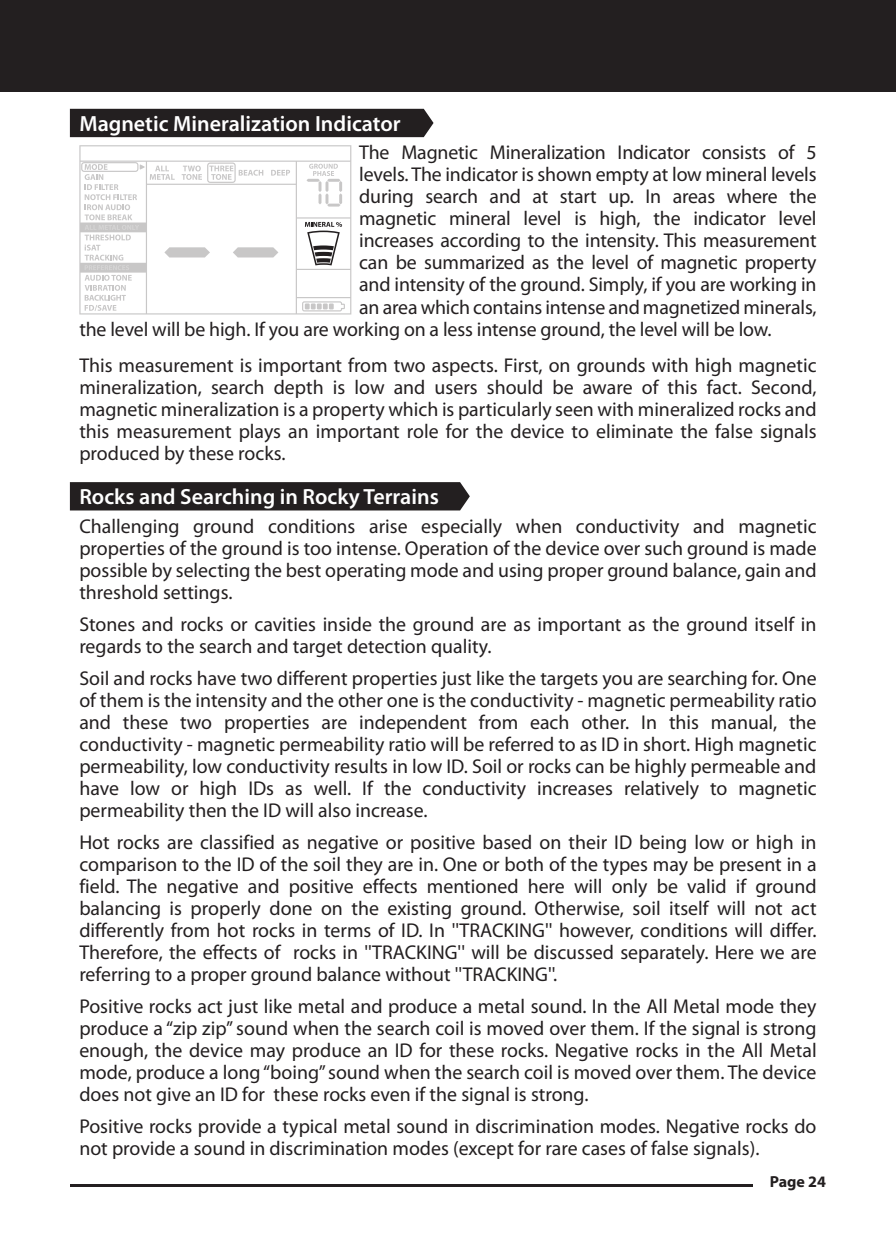
<style>
.page{position:relative;width:896px;height:1248px;background:#fff}
.page>*{position:absolute;margin:0;border:0;box-sizing:border-box;transform-origin:0 0}
.t1{font:600 22px "Myriad Pro";color:#fff}
.t2{font:20px/22px "Myriad Pro";letter-spacing:-.005em;color:#231f20;text-align:justify}
.t3{font:700 16px "Myriad Pro";color:#231f20}
</style>
<div class="page">
<div style="left:0;top:0;width:896px;height:92px;background:#231f20"></div>
<hr style="left:70px;top:1184px;width:682px;height:3px;background:#231f20">
<div style="left:70px;top:109px;width:363px;height:28px;background:#231f20"></div>
<div style="left:70px;top:482px;width:400px;height:28px;background:#231f20"></div>
<svg style="left:79px;top:145px;width:272px;height:169px"></svg>
<svg style="left:306px;top:164px;width:36px;height:42px"></svg>
<svg style="left:81px;top:162px;width:209px;height:149px"></svg>
<svg style="left:302px;top:301px;width:43px;height:10px"></svg>
<svg style="left:305px;top:222px;width:37px;height:43px"></svg>
<p class="t1" style="left:79px;top:109px;width:323px">Magnetic Mineralization Indicator</p>
<p class="t2" style="left:359px;top:141px;width:459px">The Magnetic Mineralization Indicator consists of 5</p>
<p class="t2" style="left:359px;top:163px;width:459px">levels. The indicator is shown empty at low mineral levels</p>
<p class="t2" style="left:359px;top:185px;width:459px">during search and at start up. In areas where the</p>
<p class="t2" style="left:359px;top:207px;width:459px">magnetic mineral level is high, the indicator level</p>
<p class="t2" style="left:359px;top:229px;width:459px">increases according to the intensity. This measurement</p>
<p class="t2" style="left:359px;top:251px;width:459px">can be summarized as the level of magnetic property</p>
<p class="t2" style="left:359px;top:273px;width:459px">and intensity of the ground. Simply, if you are working in</p>
<p class="t2" style="left:359px;top:295px;width:459px">an area which contains intense and magnetized minerals,</p>
<p class="t2" style="left:79px;top:317px;width:694px">the level will be high. If you are working on a less intense ground, the level will be low.</p>
<p class="t2" style="left:79px;top:353px;width:739px">This measurement is important from two aspects. First, on grounds with high magnetic mineralization, search depth is low and users should be aware of this fact. Second, magnetic mineralization is a property which is particularly seen with mineralized rocks and this measurement plays an important role for the device to eliminate the false signals produced by these rocks.</p>
<p class="t1" style="left:79px;top:482px;width:361px">Rocks and Searching in Rocky Terrains</p>
<p class="t2" style="left:79px;top:514px;width:739px">Challenging ground conditions arise especially when conductivity and magnetic properties of the ground is too intense. Operation of the device over such ground is made possible by selecting the best operating mode and using proper ground balance, gain and threshold settings.</p>
<p class="t2" style="left:79px;top:612px;width:738px">Stones and rocks or cavities inside the ground are as important as the ground itself in regards to the search and target detection quality.</p>
<p class="t2" style="left:79px;top:666px;width:739px">Soil and rocks have two different properties just like the targets you are searching for. One of them is the intensity and the other one is the conductivity - magnetic permeability ratio and these two properties are independent from each other. In this manual, the conductivity - magnetic permeability ratio will be referred to as ID in short. High magnetic permeability, low conductivity results in low ID. Soil or rocks can be highly permeable and have low or high IDs as well. If the conductivity increases relatively to magnetic permeability then the ID will also increase.</p>
<p class="t2" style="left:79px;top:830px;width:739px">Hot rocks are classified as negative or positive based on their ID being low or high in comparison to the ID of the soil they are in. One or both of the types may be present in a field. The negative and positive effects mentioned here will only be valid if ground balancing is properly done on the existing ground. Otherwise, soil itself will not act differently from hot rocks in terms of ID. In ''TRACKING'' however, conditions will differ.<br>Therefore, the effects of rocks in ''TRACKING'' will be discussed separately. Here we are referring to a proper ground balance without ''TRACKING''.</p>
<p class="t2" style="left:79px;top:994px;width:739px">Positive rocks act just like metal and produce a metal sound. In the All Metal mode they produce a “zip zip” sound when the search coil is moved over them. If the signal is strong enough, the device may produce an ID for these rocks. Negative rocks in the All Metal mode, produce a long “boing” sound when the search coil is moved over them. The device does not give an ID for these rocks even if the signal is strong.</p>
<p class="t2" style="left:79px;top:1114px;width:738px">Positive rocks provide a typical metal sound in discrimination modes. Negative rocks do not provide a sound in discrimination modes (except for rare cases of false signals).</p>
<p class="t3" style="left:770px;top:1171px;width:58px">Page 24</p>
</div>
